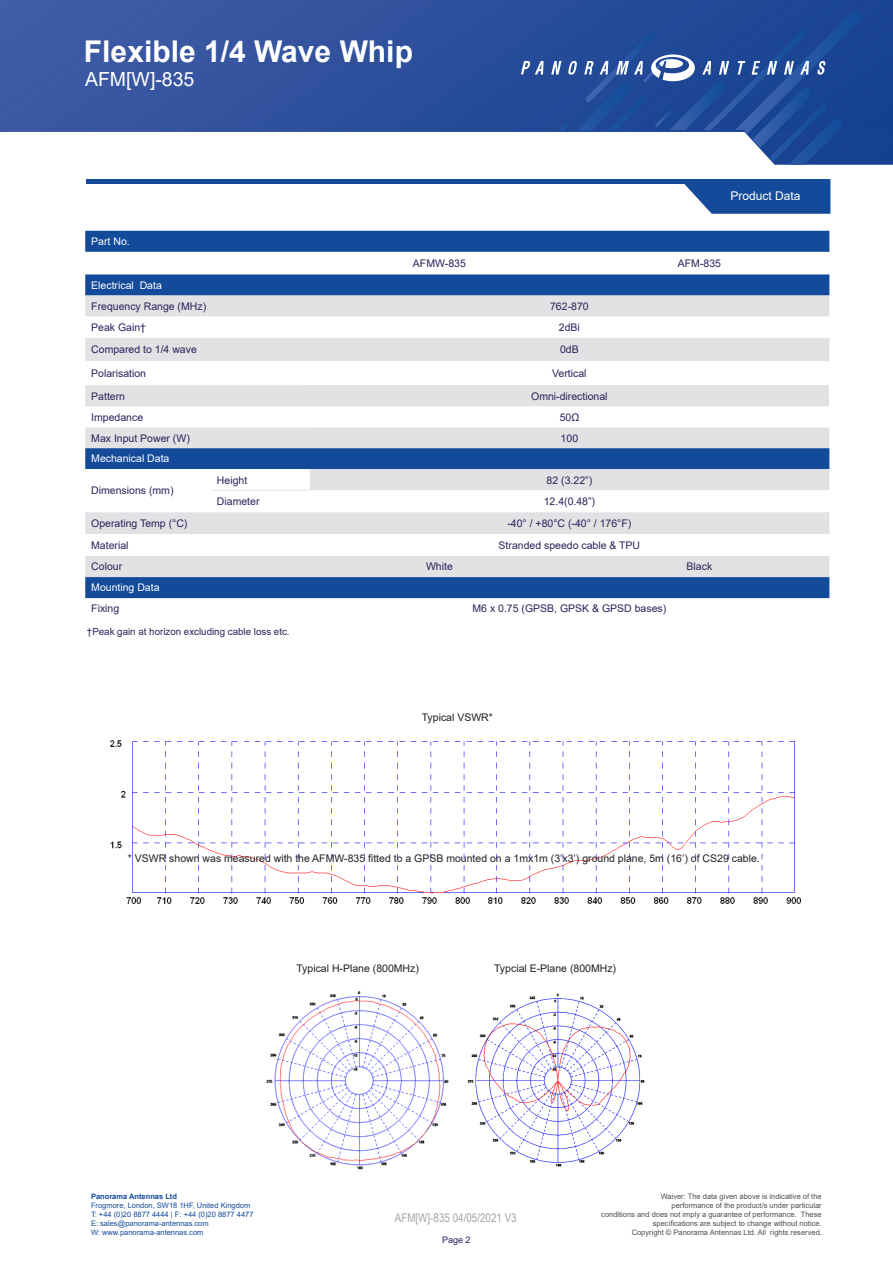
<style>
.page{position:relative;width:893px;height:1263px;background:#fff}
.page>*{position:absolute;margin:0;border:0;box-sizing:border-box;transform-origin:0 0}
.t1{font:700 30px "Arial";color:#fff}
.t2{font:19.5px "Arial";color:#fff}
.t3{font:12px "Arial Narrow";color:#a7a3a3}
.t4{font:12px "Arial";color:#fff}
.t5{font:10.5px "Arial";color:#2b215a}
.t6{font:10.5px "Arial";color:#231f20}
.t7{font:10.5px "Arial";color:#fff}
.t8{font:9.75px "Arial";color:#2b215a}
.t9{font:9px "Arial";color:#201f5e}
.t10{font:7.5px/9px "Arial";color:#4e4f50;text-align:right}
.t11{font:7.5px/9px "Arial";color:#134a9a}
.t12{font:700 7.5px "Arial";color:#134a9a}
.s1{font-family:"Myriad Pro";font-size:9px}
</style>
<div class="page">
<img style="left:862px;top:131px;width:31px;height:34px">
<img style="left:6px;top:0;width:887px;height:131px">
<img style="left:0;top:0;width:6px;height:131px">
<svg style="left:510px;top:11px;width:352px;height:154px"></svg>
<div style="left:87px;top:179px;width:739px;height:5px;background:#134a9a"></div>
<svg style="left:684px;top:179px;width:146px;height:35px"></svg>
<svg style="left:85px;top:231px;width:744px;height:367px;fill:#134a9a"></svg>
<svg style="left:85px;top:295px;width:744px;height:22px;background:#dfe1e4"></svg>
<svg style="left:85px;top:317px;width:744px;height:68px"></svg>
<div style="left:85px;top:385px;width:744px;height:192px;background:#e1e2e4"></div>
<div style="left:309px;top:385px;width:520px;height:21px;background:#e1e2e4"></div>
<svg style="left:85px;top:406px;width:744px;height:106px"></svg>
<svg style="left:85px;top:534px;width:744px;height:22px"></svg>
<hr style="left:211px;top:490px;width:98px;height:1px;background:#e1e2e4">
<img style="left:110px;top:740px;width:691px;height:164px">
<img style="left:266px;top:991px;width:183px;height:179px">
<img style="left:467px;top:993px;width:178px;height:174px">
<h1 class="t1" style="left:84px;top:30px;width:330px">Flexible 1/4 Wave Whip</h1>
<h2 class="t2" style="left:85px;top:66px;width:111px">AFM[W]-835</h2>
<p class="t4" style="left:730px;top:188px;width:72px">Product Data</p>
<p class="t7" style="left:91px;top:234px;width:40px">Part No.</p>
<p class="t5" style="left:413px;top:256px;width:54px">AFMW-835</p>
<p class="t5" style="left:678px;top:256px;width:45px">AFM-835</p>
<p class="t7" style="left:91px;top:278px;width:72px">Electrical Data</p>
<p class="t5" style="left:91px;top:299px;width:116px">Frequency Range (MHz)</p>
<p class="t5" style="left:550px;top:299px;width:40px">762-870</p>
<p class="t5" style="left:91px;top:320px;width:56px">Peak Gain†</p>
<p class="t5" style="left:559px;top:320px;width:23px">2dBi</p>
<p class="t5" style="left:91px;top:342px;width:107px">Compared to 1/4 wave</p>
<p class="t5" style="left:560px;top:342px;width:20px">0dB</p>
<p class="t5" style="left:91px;top:366px;width:56px">Polarisation</p>
<p class="t5" style="left:552px;top:366px;width:36px">Vertical</p>
<p class="t5" style="left:91px;top:389px;width:35px">Pattern</p>
<p class="t5" style="left:531px;top:389px;width:78px">Omni-directional</p>
<p class="t5" style="left:91px;top:410px;width:53px">Impedance</p>
<p class="t5" style="left:560px;top:410px;width:21px">50Ω</p>
<p class="t5" style="left:91px;top:431px;width:100px">Max Input Power (W)</p>
<p class="t5" style="left:561px;top:431px;width:19px">100</p>
<p class="t7" style="left:91px;top:451px;width:80px">Mechanical Data</p>
<p class="t5" style="left:91px;top:483px;width:84px">Dimensions (mm)</p>
<p class="t5" style="left:217px;top:473px;width:32px">Height</p>
<p class="t5" style="left:547px;top:473px;width:47px">82 (3.22”)</p>
<p class="t5" style="left:217px;top:494px;width:44px">Diameter</p>
<p class="t5" style="left:544px;top:494px;width:53px">12.4(0.48”)</p>
<p class="t5" style="left:91px;top:516px;width:98px">Operating Temp (°C)</p>
<p class="t5" style="left:507px;top:516px;width:125px">-40° / +80°C (-40° / 176°F)</p>
<p class="t5" style="left:91px;top:538px;width:39px">Material</p>
<p class="t5" style="left:499px;top:538px;width:143px">Stranded speedo cable &amp; TPU</p>
<p class="t5" style="left:91px;top:559px;width:32px">Colour</p>
<p class="t5" style="left:426px;top:559px;width:28px">White</p>
<p class="t5" style="left:687px;top:559px;width:27px">Black</p>
<p class="t7" style="left:91px;top:580px;width:70px">Mounting Data</p>
<p class="t5" style="left:91px;top:601px;width:30px">Fixing</p>
<p class="t5" style="left:473px;top:601px;width:195px">M6 x 0.75 (GPSB, GPSK &amp; GPSD bases)</p>
<p class="t8" style="left:87px;top:624px;width:204px">†Peak gain at horizon excluding cable loss etc.</p>
<p class="t6" style="left:422px;top:709px;width:73px">Typical VSWR*</p>
<p class="t6" style="left:128px;top:851px;width:633px">* VSWR shown was measured with the AFMW-835 fitted to a GPSB mounted on a 1mx1m (3’x3’) ground plane, 5m (16’) of CS29 cable.</p>
<p class="t6" style="left:296px;top:961px;width:124px">Typical H-Plane (800MHz)</p>
<p class="t6" style="left:494px;top:961px;width:123px">Typcial E-Plane (800MHz)</p>
<p class="t12" style="left:91px;top:1191px;width:87px">Panorama Antennas Ltd</p>
<p class="t11" style="left:91px;top:1201px;width:164px">Frogmore, London, SW18 1HF, United Kingdom T: +44 (0)20 8877 4444 | F: +44 (0)20 8877 4477<br>E: sales@panorama-antennas.com<br>W: www.panorama-antennas.com</p>
<p class="t3" style="left:395px;top:1208px;width:123px">AFM[W]-835 04/05/2021 V3</p>
<p class="t9" style="left:442px;top:1234px;width:30px">Page 2</p>
<p class="t10" style="left:601px;top:1192px;width:222px">Waiver: The data given above is indicative of the<br>performance of the product/s under particular<br>conditions and does not imply a guarantee of performance. These specifications are subject to change without notice.<br>Copyright © Panorama Antennas Ltd. All rights reserved<span class="s1">.</span></p>
</div>
